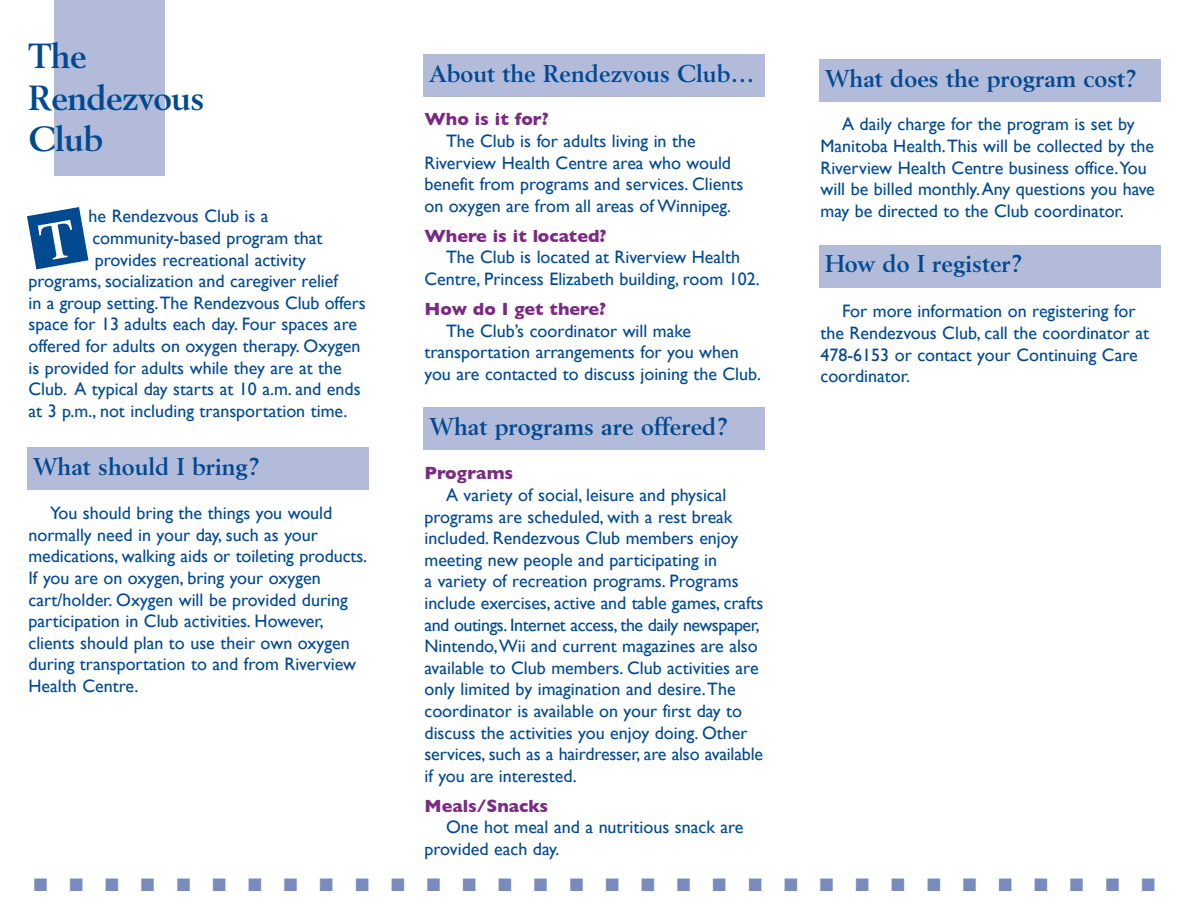
<style>
.page{position:relative;width:1188px;height:918px;background:#fff}
.page>*{position:absolute;margin:0;border:0;box-sizing:border-box;transform-origin:0 0}
.t1{font:700 34.5px/41.4px "Berling";letter-spacing:-.02em;color:#014990}
.t2{font:700 24px "Berling";color:#014990}
.t3{font:18px/21.6px "Gill Sans";color:#014990}
.t4{font:700 18px "Gill Sans";color:#7b2a83}
.t5{font:18px "Zapf Dingbats";color:#788bbc}
</style>
<div class="page">
<div style="left:54px;top:0;width:110px;height:176px;background:#b3bbda"></div>
<div style="left:423px;top:54px;width:342px;height:43px;background:#b3bbda"></div>
<div style="left:423px;top:407px;width:342px;height:43px;background:#b3bbda"></div>
<div style="left:27px;top:447px;width:342px;height:43px;background:#b3bbda"></div>
<div style="left:819px;top:59px;width:342px;height:43px;background:#b3bbda"></div>
<div style="left:819px;top:245px;width:342px;height:43px;background:#b3bbda"></div>
<svg style="left:27px;top:207px;width:61px;height:62px"></svg>
<h1 class="t1" style="left:28px;top:38px;width:177px">The<br>Rendezvous<br>Club</h1>
<p class="t3" style="left:89px;top:205px;width:182px">he Rendezvous Club is a</p>
<p class="t3" style="left:92px;top:227px;width:232px">community-based program that</p>
<p class="t3" style="left:95px;top:249px;width:213px">provides recreational activity</p>
<p class="t3" style="left:28px;top:270px;width:311px">programs, socialization and caregiver relief</p>
<p class="t3" style="left:28px;top:292px;width:339px">in a group setting.The Rendezvous Club offers</p>
<p class="t3" style="left:28px;top:313px;width:330px">space for 13 adults each day. Four spaces are</p>
<p class="t3" style="left:28px;top:335px;width:334px">offered for adults on oxygen therapy. Oxygen</p>
<p class="t3" style="left:28px;top:357px;width:315px">is provided for adults while they are at the</p>
<p class="t3" style="left:28px;top:378px;width:334px">Club. A typical day starts at 10 a.m. and ends</p>
<p class="t3" style="left:28px;top:400px;width:321px">at 3 p.m., not including transportation time.</p>
<h2 class="t2" style="left:33px;top:457px;width:229px">What should I bring?</h2>
<p class="t3" style="left:28px;top:502px;width:340px;text-indent:22px">You should bring the things you would normally need in your day, such as your medications, walking aids or toileting products.<br>If you are on oxygen, bring your oxygen cart/holder. Oxygen will be provided during participation in Club activities. However, clients should plan to use their own oxygen during transportation to and from Riverview Health Centre.</p>
<h2 class="t2" style="left:429px;top:63px;width:327px">About the Rendezvous Club…</h2>
<p class="t4" style="left:424px;top:109px;width:126px">Who is it for?</p>
<p class="t3" style="left:424px;top:130px;width:320px;text-indent:22px">The Club is for adults living in the Riverview Health Centre area who would benefit from programs and services. Clients on oxygen are from all areas of Winnipeg.</p>
<p class="t4" style="left:424px;top:225px;width:184px">Where is it located?</p>
<p class="t3" style="left:424px;top:246px;width:337px;text-align:center">The Club is located at Riverview Health<br>Centre, Princess Elizabeth building, room 102.</p>
<p class="t4" style="left:424px;top:298px;width:183px">How do I get there?</p>
<p class="t3" style="left:424px;top:320px;width:338px;text-indent:22px">The Club’s coordinator will make transportation arrangements for you when you are contacted to discuss joining the Club.</p>
<h2 class="t2" style="left:430px;top:417px;width:301px">What programs are offered?</h2>
<p class="t4" style="left:424px;top:463px;width:90px">Programs</p>
<p class="t3" style="left:424px;top:484px;width:340px;text-indent:22px">A variety of social, leisure and physical programs are scheduled, with a rest break included. Rendezvous Club members enjoy meeting new people and participating in<br>a variety of recreation programs. Programs include exercises, active and table games, crafts and outings. Internet access, the daily newspaper, Nintendo,Wii and current magazines are also available to Club members. Club activities are only limited by imagination and desire.The coordinator is available on your first day to discuss the activities you enjoy doing. Other services, such as a hairdresser, are also available if you are interested.</p>
<p class="t4" style="left:425px;top:795px;width:125px">Meals/Snacks</p>
<p class="t3" style="left:425px;top:817px;width:321px;text-indent:22px">One hot meal and a nutritious snack are provided each day.</p>
<h2 class="t2" style="left:825px;top:68px;width:314px">What does the program cost?</h2>
<p class="t3" style="left:820px;top:113px;width:336px;text-indent:22px">A daily charge for the program is set by Manitoba Health.This will be collected by the Riverview Health Centre business office.You will be billed monthly.Any questions you have may be directed to the Club coordinator.</p>
<h2 class="t2" style="left:825px;top:254px;width:199px">How do I register?</h2>
<p class="t3" style="left:820px;top:300px;width:330px;text-indent:22px">For more information on registering for the Rendezvous Club, call the coordinator at 478-6153 or contact your Continuing Care coordinator.</p>
<p class="t5" style="left:34px;top:874px;width:1123px">■■■■■■■■■■■■■■■■■■■■■■■■■■■■■■■■</p>
</div>
